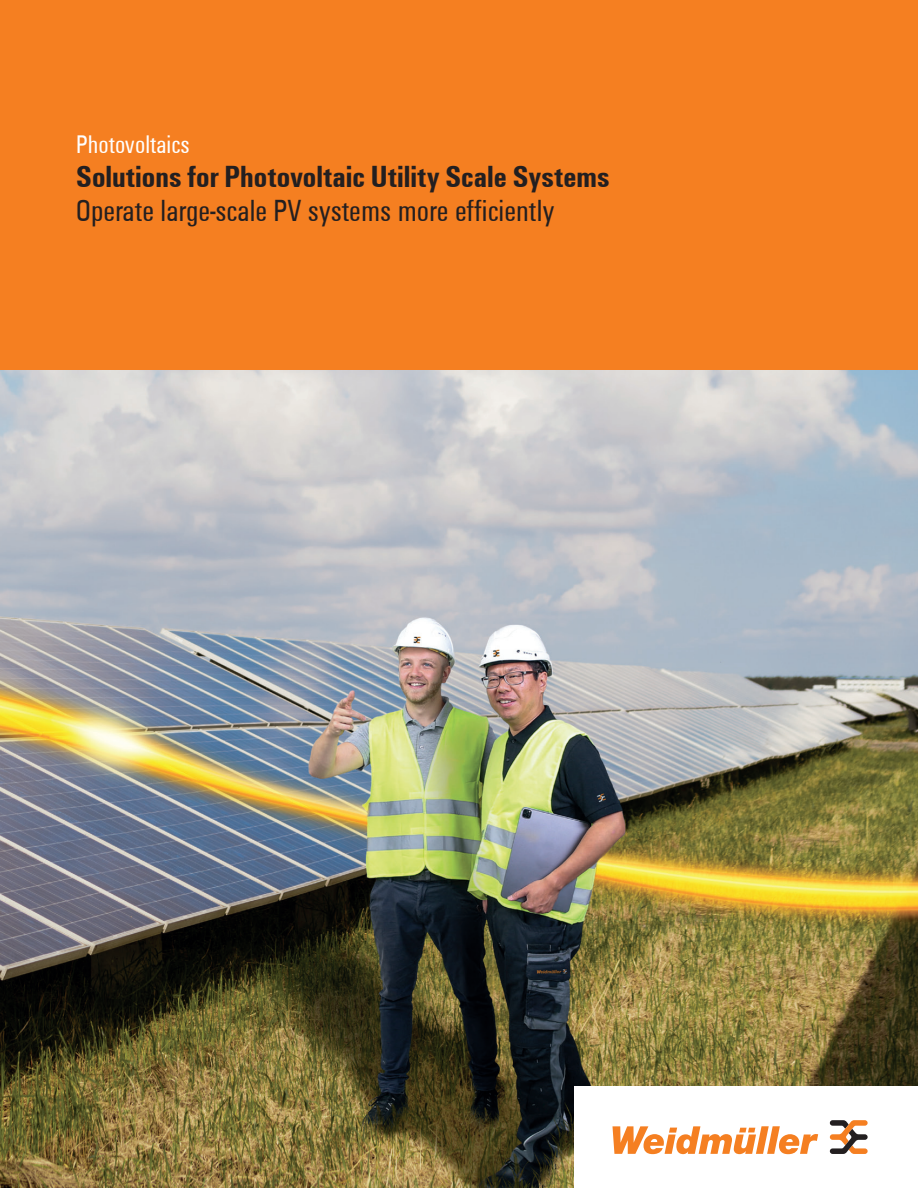
<style>
.page{position:relative;width:918px;height:1188px;background:#fff}
.page>*{position:absolute;margin:0;border:0;box-sizing:border-box;transform-origin:0 0}
.t1{font:700 31.5px "Weidmueller Condensed";color:#231f20}
.t2{font:31.5px "Weidmueller Condensed";color:#231f20}
.t3{font:26.25px "Weidmueller Condensed";color:#fff}
</style>
<div class="page">
<div style="left:0;top:0;width:918px;height:371px;background:#f57f21"></div>
<img style="left:0;top:371px;width:918px;height:817px">
<div style="left:575px;top:1086px;width:343px;height:102px;background:#fff"></div>
<svg style="left:612px;top:1126px;width:206px;height:28px"></svg>
<svg style="left:830px;top:1120px;width:38px;height:34px"></svg>
<p class="t3" style="left:76px;top:129px;width:115px">Photovoltaics</p>
<p class="t1" style="left:76px;top:158px;width:535px">Solutions for Photovoltaic Utility Scale Systems</p>
<p class="t2" style="left:76px;top:192px;width:480px">Operate large-scale PV systems more efficiently</p>
</div>
